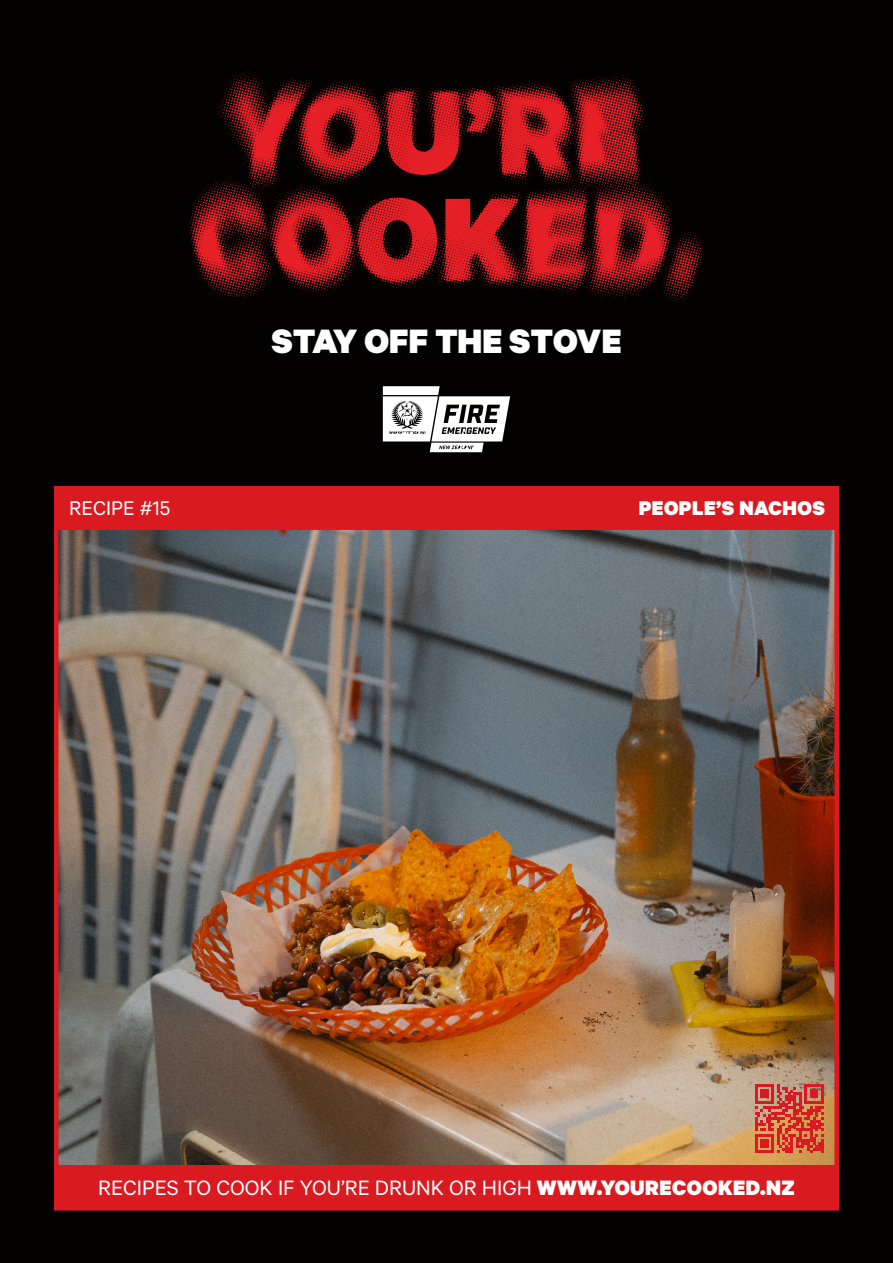
<style>
.page{position:relative;width:893px;height:1263px;background:#030000}
.page>*{position:absolute;margin:0;border:0;box-sizing:border-box;transform-origin:0 0}
.t1{font:900 38.1px "Calibre";color:#fff}
.t2{font:23.4px "Calibre";color:#fff}
.t3{font:900 22.35px "Calibre";letter-spacing:.02em;color:#fff}
.t4{font:22.35px "Calibre";color:#fff}
.s1{font-weight:900}
</style>
<div class="page">
<img style="left:59px;top:530px;width:775px;height:635px">
<div style="left:55px;top:486px;width:783px;height:44px;background:#d91a21"></div>
<div style="left:55px;top:1165px;width:784px;height:44px;background:#d91a21"></div>
<svg style="left:383px;top:386px;width:127px;height:66px"></svg>
<svg style="left:190px;top:73px;width:513px;height:230px"></svg>
<svg style="left:755px;top:1084px;width:69px;height:69px;background:#d35240"></svg>
<p class="t1" style="left:271px;top:317px;width:352px">STAY OFF THE STOVE</p>
<p class="t4" style="left:69px;top:495px;width:103px">RECIPE #15</p>
<p class="t3" style="left:639px;top:494px;width:188px">PEOPLE’S NACHOS</p>
<p class="t2" style="left:98px;top:1174px;width:698px">RECIPES TO COOK IF YOU’RE DRUNK OR HIGH <span class="s1">WWW.YOURECOOKED.NZ</span></p>
</div>
